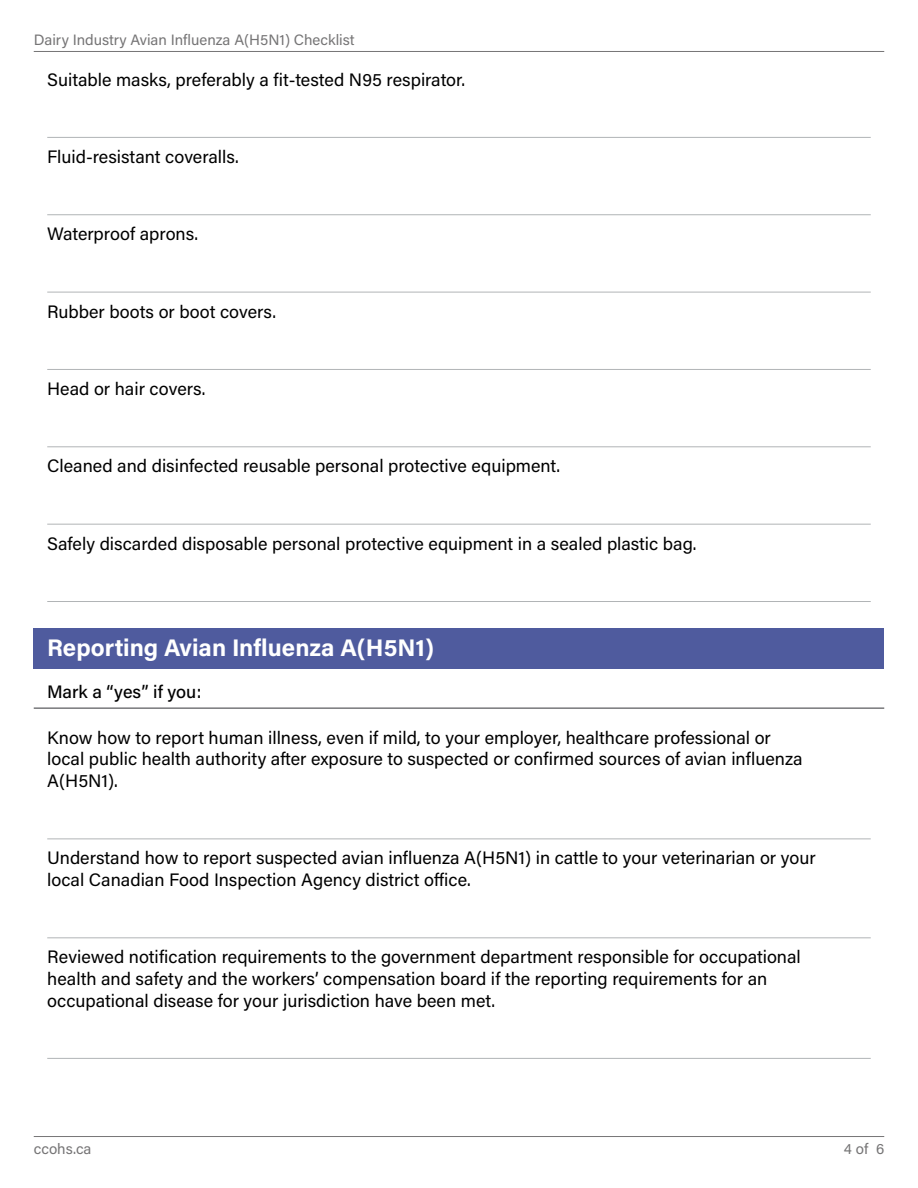
<style>
.page{position:relative;width:918px;height:1188px;background:#fff}
.page>*{position:absolute;margin:0;border:0;box-sizing:border-box;transform-origin:0 0}
.t1{font:700 24px "Acumin Pro";color:#fff}
.Question{font:18px/21.6px "Acumin Pro";color:#000}
.t2{font:500 18px "Acumin Pro";color:#000}
.t3{font:15px "Acumin Pro";color:#767576}
</style>
<div class="page">
<hr style="left:34px;top:51px;width:850px;height:1px;background:#767576">
<hr style="left:34px;top:1136px;width:850px;height:1px;background:#767576">
<hr style="left:47px;top:137px;width:824px;height:1px;background:#b1b4b6">
<hr style="left:47px;top:214px;width:824px;height:1px;background:#b1b4b6">
<hr style="left:47px;top:292px;width:824px;height:1px;background:#b1b4b6">
<hr style="left:47px;top:369px;width:824px;height:1px;background:#b1b4b6">
<hr style="left:47px;top:446px;width:824px;height:1px;background:#b1b4b6">
<hr style="left:47px;top:524px;width:824px;height:1px;background:#b1b4b6">
<hr style="left:47px;top:601px;width:824px;height:1px;background:#b1b4b6">
<div style="left:34px;top:628px;width:850px;height:41px;background:#4f5b9e"></div>
<hr style="left:34px;top:707px;width:850px;height:2px;background:#77787b">
<hr style="left:47px;top:839px;width:824px;height:1px;background:#b1b4b6">
<hr style="left:47px;top:937px;width:824px;height:1px;background:#b1b4b6">
<hr style="left:47px;top:1058px;width:824px;height:1px;background:#b1b4b6">
<p class="t3" style="left:34px;top:30px;width:322px">Dairy Industry Avian Influenza A(H5N1) Checklist</p>
<p class="Question" style="left:47px;top:68px;width:419px">Suitable masks, preferably a fit-tested N95 respirator.</p>
<p class="Question" style="left:47px;top:145px;width:193px">Fluid-resistant coveralls.</p>
<p class="Question" style="left:47px;top:222px;width:152px">Waterproof aprons.</p>
<p class="Question" style="left:47px;top:300px;width:230px">Rubber boots or boot covers.</p>
<p class="Question" style="left:47px;top:377px;width:160px">Head or hair covers.</p>
<p class="Question" style="left:47px;top:455px;width:515px">Cleaned and disinfected reusable personal protective equipment.</p>
<p class="Question" style="left:47px;top:532px;width:651px">Safely discarded disposable personal protective equipment in a sealed plastic bag.</p>
<h2 class="t1" style="left:47px;top:631px;width:388px">Reporting Avian Influenza A(H5N1)</h2>
<h3 class="t2" style="left:47px;top:679px;width:156px">Mark a “yes” if you:</h3>
<p class="Question" style="left:47px;top:726px;width:757px">Know how to report human illness, even if mild, to your employer, healthcare professional or local public health authority after exposure to suspected or confirmed sources of avian influenza<br>A(H5N1).</p>
<p class="Question" style="left:47px;top:847px;width:770px">Understand how to report suspected avian influenza A(H5N1) in cattle to your veterinarian or your local Canadian Food Inspection Agency district office.</p>
<p class="Question" style="left:47px;top:946px;width:755px">Reviewed notification requirements to the government department responsible for occupational health and safety and the workers’ compensation board if the reporting requirements for an occupational disease for your jurisdiction have been met.</p>
<p class="t3" style="left:34px;top:1139px;width:59px">ccohs.ca</p>
<p class="t3" style="left:844px;top:1139px;width:42px">4 of 6</p>
</div>
